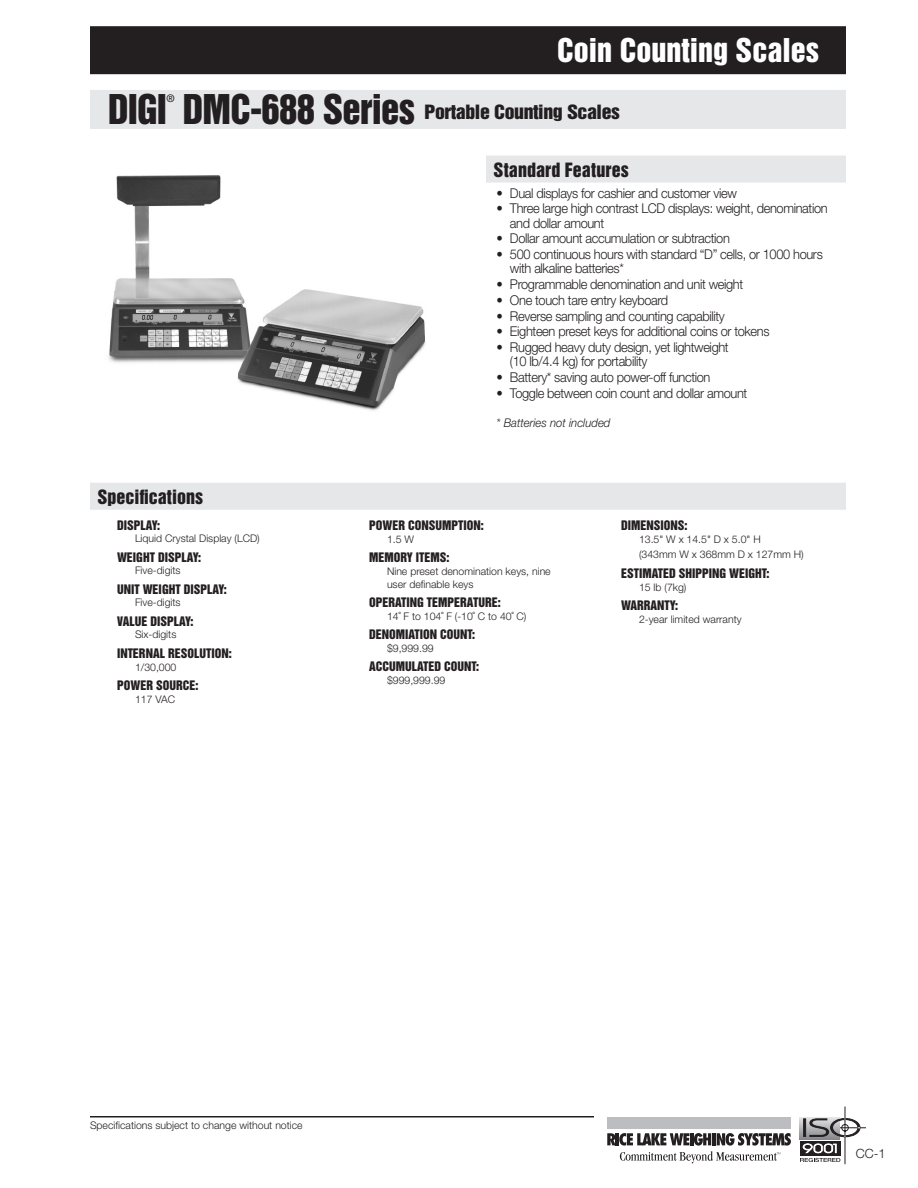
<style>
.page{position:relative;width:918px;height:1188px;background:#fff}
.page>*{position:absolute;margin:0;border:0;box-sizing:border-box;transform-origin:0 0}
.t1{font:37.5px "Helvetica Inserat";color:#231f20}
.t2{font:30px "Helvetica Inserat";color:#fff}
.t3{font:18px "Helvetica Inserat";letter-spacing:-.02em;color:#231f20;scale:1.1 1}
.t4{font:18px "Helvetica Inserat";color:#231f20}
.t5{font:300 13.5px/14.2px "Helvetica Neue";letter-spacing:-.03em;color:#231f20;scale:.95 1}
.t6{font:300 12.75px "Helvetica Neue";color:#231f20}
.t7{font:12px "Helvetica Inserat";color:#231f20}
.t8{font:italic 300 12px "Helvetica Neue";color:#231f20;scale:.95 1}
.t9{font:300 10.5px/12.6px "Helvetica Neue";color:#231f20}
.t10{font:500 10.5px "Helvetica Neue";color:#231f20}
.s1{font-size:37.5px}
</style>
<div class="page">
<div style="left:90px;top:26px;width:756px;height:48px;background:#231f20"></div>
<hr style="left:90px;top:1116px;width:504px;height:2px;background:#231f20">
<svg style="left:800px;top:1106px;width:66px;height:59px"></svg>
<div style="left:607px;top:1117px;width:184px;height:12px;background:#bcbdc0"></div>
<svg style="left:607px;top:1133px;width:184px;height:30px"></svg>
<div style="left:90px;top:90px;width:756px;height:39px;background:#e6e7e9"></div>
<div style="left:486px;top:156px;width:360px;height:27px;background:#e6e7e9"></div>
<img style="left:108px;top:175px;width:317px;height:236px">
<div style="left:90px;top:483px;width:756px;height:27px;background:#e6e7e9"></div>
<h2 class="t2" style="left:557px;top:38px;width:263px">Coin Counting Scales</h2>
<h1 class="t1" style="left:108px;top:94px;width:61px">DIGI</h1>
<p class="t10" style="left:166px;top:94px;width:10px">®</p>
<h3 class="t3" style="left:183px;top:104px;width:399px"><span class="s1">DMC-688 Series</span> Portable Counting Scales</h3>
<h3 class="t4" style="left:98px;top:489px;width:107px">Specifications</h3>
<p class="t7" style="left:117px;top:520px;width:45px">DISPLAY:</p>
<p class="t9" style="left:135px;top:533px;width:126px">Liquid Crystal Display (LCD)</p>
<p class="t7" style="left:117px;top:552px;width:86px">WEIGHT DISPLAY:</p>
<p class="t9" style="left:135px;top:565px;width:47px">Five-digits</p>
<p class="t7" style="left:117px;top:584px;width:111px">UNIT WEIGHT DISPLAY:</p>
<p class="t9" style="left:135px;top:597px;width:47px">Five-digits</p>
<p class="t7" style="left:117px;top:616px;width:78px">VALUE DISPLAY:</p>
<p class="t9" style="left:135px;top:629px;width:43px">Six-digits</p>
<p class="t7" style="left:117px;top:648px;width:116px">INTERNAL RESOLUTION:</p>
<p class="t9" style="left:135px;top:661px;width:43px">1/30,000</p>
<p class="t7" style="left:117px;top:680px;width:83px">POWER SOURCE:</p>
<p class="t9" style="left:135px;top:694px;width:42px">117 VAC</p>
<h3 class="t4" style="left:494px;top:162px;width:137px">Standard Features</h3>
<p class="t5" style="left:496px;top:187px;width:254px">• Dual displays for cashier and customer view</p>
<p class="t5" style="left:510px;top:203px;width:336px;text-indent:-13px">• Three large high contrast LCD displays: weight, denomination and dollar amount</p>
<p class="t5" style="left:496px;top:233px;width:247px">• Dollar amount accumulation or subtraction</p>
<p class="t5" style="left:510px;top:248px;width:331px;text-indent:-13px">• 500 continuous hours with standard “D” cells, or 1000 hours with alkaline batteries*</p>
<p class="t5" style="left:496px;top:278px;width:261px">• Programmable denomination and unit weight</p>
<p class="t5" style="left:496px;top:294px;width:182px">• One touch tare entry keyboard</p>
<p class="t5" style="left:496px;top:310px;width:242px">• Reverse sampling and counting capability</p>
<p class="t5" style="left:496px;top:326px;width:289px">• Eighteen preset keys for additional coins or tokens</p>
<p class="t5" style="left:510px;top:341px;width:232px;text-indent:-13px">• Rugged heavy duty design, yet lightweight (10 lb/4.4 kg) for portability</p>
<p class="t5" style="left:496px;top:371px;width:227px">• Battery* saving auto power-off function</p>
<p class="t5" style="left:496px;top:387px;width:266px">• Toggle between coin count and dollar amount</p>
<p class="t8" style="left:496px;top:419px;width:122px">* Batteries not included</p>
<p class="t7" style="left:369px;top:521px;width:116px">POWER CONSUMPTION:</p>
<p class="t9" style="left:387px;top:534px;width:29px">1.5 W</p>
<p class="t7" style="left:369px;top:553px;width:82px">MEMORY ITEMS:</p>
<p class="t9" style="left:387px;top:566px;width:165px">Nine preset denomination keys, nine user definable keys</p>
<p class="t7" style="left:369px;top:597px;width:133px">OPERATING TEMPERATURE:</p>
<p class="t9" style="left:387px;top:611px;width:141px">14˚ F to 104˚ F (-10˚ C to 40˚ C)</p>
<p class="t7" style="left:369px;top:629px;width:108px">DENOMIATION COUNT:</p>
<p class="t9" style="left:387px;top:643px;width:48px">$9,999.99</p>
<p class="t7" style="left:369px;top:662px;width:112px">ACCUMULATED COUNT:</p>
<p class="t9" style="left:387px;top:675px;width:60px">$999,999.99</p>
<p class="t7" style="left:621px;top:521px;width:68px">DIMENSIONS:</p>
<p class="t9" style="left:639px;top:532px;width:166px;line-height:15.6px">13.5" W x 14.5" D x 5.0" H<br>(343mm W x 368mm D x 127mm H)</p>
<p class="t7" style="left:621px;top:568px;width:150px">ESTIMATED SHIPPING WEIGHT:</p>
<p class="t9" style="left:639px;top:581px;width:49px">15 lb (7kg)</p>
<p class="t7" style="left:621px;top:600px;width:59px">WARRANTY:</p>
<p class="t9" style="left:639px;top:614px;width:104px">2-year limited warranty</p>
<p class="t9" style="left:90px;top:1120px;width:214px">Specifications subject to change without notice</p>
<p class="t6" style="left:856px;top:1148px;width:31px">CC-1</p>
</div>
